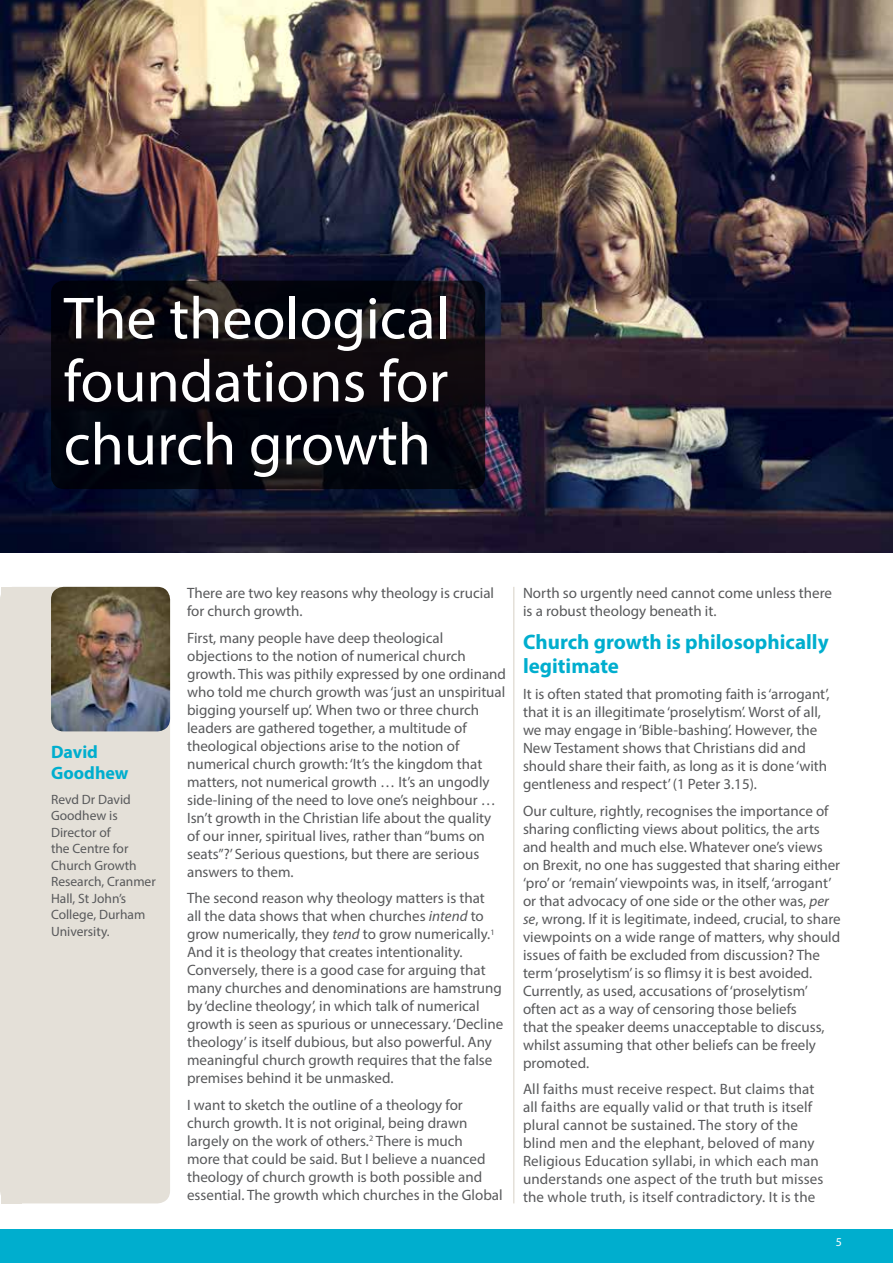
<style>
.page{position:relative;width:893px;height:1263px;background:#fff}
.page>*{position:absolute;margin:0;border:0;box-sizing:border-box;transform-origin:0 0}
.t1{font:60px/63px "Myriad Pro";color:#fff;text-align:justify}
.t2{font:700 21px/24px "Myriad Pro";color:#00aece}
.t3{font:700 18px/21px "Myriad Pro";color:#00aece}
.t4{font:15px/18px "Myriad Pro";color:#58595b}
.t5{font:13.5px/16.5px "Myriad Pro";color:#58595b}
.t6{font:12px "Myriad Pro";color:#fff}
.s1{font-style:italic}
</style>
<div class="page">
<div style="left:0;top:1229px;width:893px;height:34px;background:#00aece"></div>
<div style="left:0;top:587px;width:170px;height:616px;background:#e4e0d8;border-radius:13px"></div>
<hr style="left:513px;top:587px;width:1px;height:616px;background:#e4e0d8">
<img style="left:0;top:0;width:893px;height:553px">
<img style="left:51px;top:587px;width:119px;height:144px">
<svg style="left:51px;top:281px;width:434px;height:208px;background:#0a090f"></svg>
<div style="left:1px;top:587px;width:21px;height:616px;background:#e4e0d8"></div>
<h1 class="t1" style="left:64px;top:286px;width:387px">The theological foundations for church growth</h1>
<p class="t3" style="left:51px;top:740px;width:79px">David<br>Goodhew</p>
<p class="t5" style="left:51px;top:791px;width:106px">Revd Dr David<br>Goodhew is<br>Director of<br>the Centre for<br>Church Growth<br>Research, Cranmer<br>Hall, St John’s<br>College, Durham<br>University.</p>
<p class="t4" style="left:187px;top:584px;width:309px">There are two key reasons why theology is crucial for church growth.</p>
<p class="t4" style="left:187px;top:628px;width:320px">First, many people have deep theological objections to the notion of numerical church growth. This was pithily expressed by one ordinand who told me church growth was ‘just an unspiritual bigging yourself up’. When two or three church leaders are gathered together, a multitude of theological objections arise to the notion of numerical church growth: ‘It’s the kingdom that matters, not numerical growth … It’s an ungodly side-lining of the need to love one’s neighbour … Isn’t growth in the Christian life about the quality of our inner, spiritual lives, rather than “bums on seats”?’ Serious questions, but there are serious answers to them.</p>
<p class="t4" style="left:187px;top:889px;width:318px">The second reason why theology matters is that<br>all the data shows that when churches <span class="s1">intend</span> to grow numerically, they <span class="s1">tend</span> to grow numerically.<sup>1<br></sup>And it is theology that creates intentionality.<br>Conversely, there is a good case for arguing that many churches and denominations are hamstrung by ‘decline theology’, in which talk of numerical growth is seen as spurious or unnecessary. ‘Decline theology’ is itself dubious, but also powerful. Any meaningful church growth requires that the false premises behind it be unmasked.</p>
<p class="t4" style="left:187px;top:1095px;width:317px">I want to sketch the outline of a theology for church growth. It is not original, being drawn largely on the work of others.<sup>2</sup> There is much<br>more that could be said. But I believe a nuanced theology of church growth is both possible and essential. The growth which churches in the Global</p>
<p class="t4" style="left:523px;top:584px;width:310px">North so urgently need cannot come unless there is a robust theology beneath it.</p>
<h2 class="t2" style="left:523px;top:629px;width:307px">Church growth is philosophically legitimate</h2>
<p class="t4" style="left:523px;top:685px;width:308px">It is often stated that promoting faith is ‘arrogant’, that it is an illegitimate ‘proselytism’. Worst of all, we may engage in ‘Bible-bashing’. However, the New Testament shows that Christians did and should share their faith, as long as it is done ‘with gentleness and respect’ (1 Peter 3.15).</p>
<p class="t4" style="left:523px;top:801px;width:319px">Our culture, rightly, recognises the importance of sharing conflicting views about politics, the arts and health and much else. Whatever one’s views on Brexit, no one has suggested that sharing either ‘pro’ or ‘remain’ viewpoints was, in itself, ‘arrogant’ or that advocacy of one side or the other was, <span class="s1">per se</span>, wrong. If it is legitimate, indeed, crucial, to share viewpoints on a wide range of matters, why should issues of faith be excluded from discussion? The term ‘proselytism’ is so flimsy it is best avoided.<br>Currently, as used, accusations of ‘proselytism’ often act as a way of censoring those beliefs<br>that the speaker deems unacceptable to discuss, whilst assuming that other beliefs can be freely promoted.</p>
<p class="t4" style="left:523px;top:1080px;width:302px">All faiths must receive respect. But claims that all faiths are equally valid or that truth is itself plural cannot be sustained. The story of the blind men and the elephant, beloved of many Religious Education syllabi, in which each man understands one aspect of the truth but misses the whole truth, is itself contradictory. It is the</p>
<p class="t6" style="left:836px;top:1235px;width:8px">5</p>
</div>
